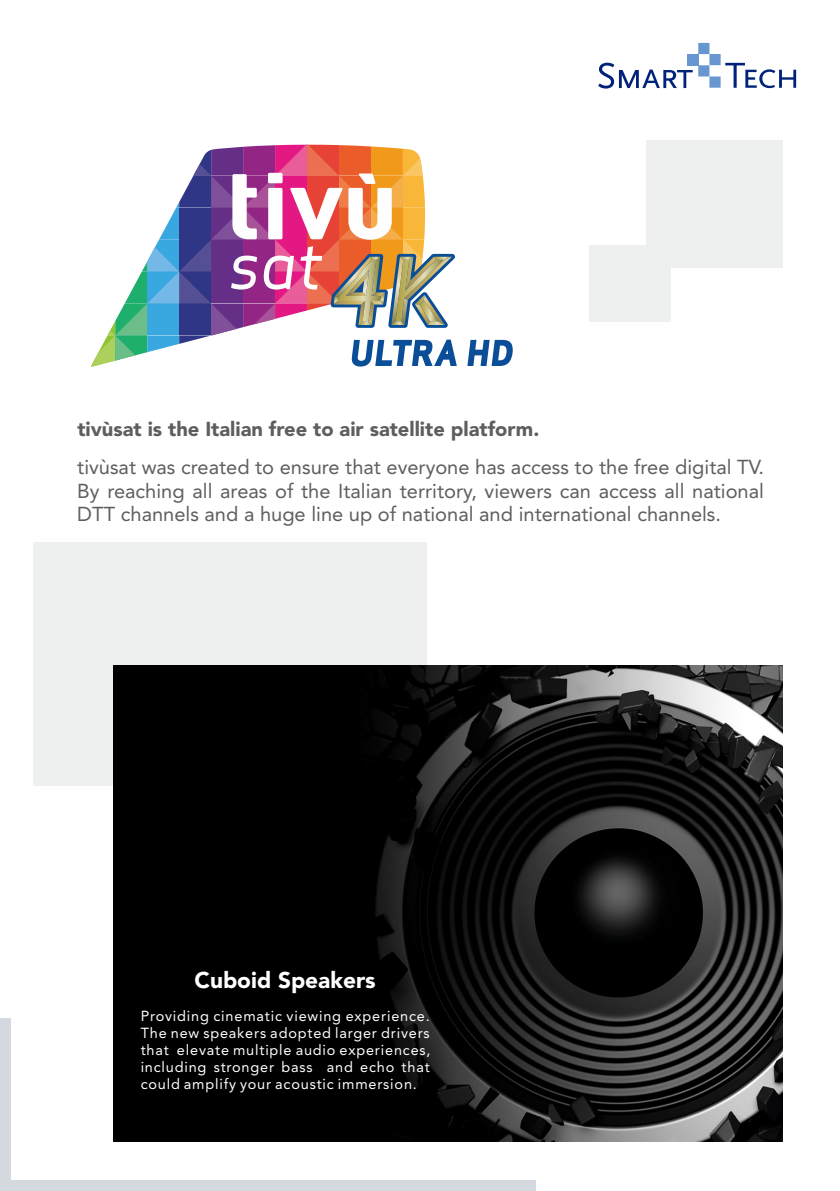
<style>
.page{position:relative;width:840px;height:1191px;background:#fff}
.page>*{position:absolute;margin:0;border:0;box-sizing:border-box;transform-origin:0 0}
.t1{font:900 22.6px "Avenir";color:#fff}
.t2{font:20px/23.4px "Avenir";color:#5f5d5d;text-align:justify}
.t3{font:900 20px "Avenir";color:#5f5d5d}
.t4{font:14.4px/17px "Avenir";letter-spacing:.055em;color:#fefefe;text-align:justify}
</style>
<div class="page">
<svg style="left:598px;top:63px;width:94px;height:26px"></svg>
<div style="left:686px;top:54px;width:11px;height:11px;background:#6796d0"></div>
<svg style="left:698px;top:43px;width:97px;height:45px"></svg>
<div style="left:0;top:1180px;width:535px;height:11px;background:#d4d8df"></div>
<div style="left:0;top:1019px;width:11px;height:172px;background:#d4d8df"></div>
<div style="left:33px;top:542px;width:394px;height:244px;background:#eef0ef"></div>
<svg style="left:467px;top:340px;width:46px;height:26px"></svg>
<svg style="left:91px;top:145px;width:365px;height:222px"></svg>
<div style="left:646px;top:140px;width:136px;height:127px;background:#eef0ef"></div>
<div style="left:588px;top:246px;width:82px;height:76px;background:#eef0ef"></div>
<img style="left:202px;top:665px;width:580px;height:476px">
<div style="left:113px;top:665px;width:89px;height:476px;background:#000"></div>
<p class="t3" style="left:77px;top:415px;width:463px">tivùsat is the Italian free to air satellite platform.</p>
<p class="t2" style="left:77px;top:457px;width:687px">tivùsat was created to ensure that everyone has access to the free digital TV.<br>By reaching all areas of the Italian territory, viewers can access all national DTT channels and a huge line up of national and international channels.</p>
<p class="t1" style="left:194px;top:965px;width:182px">Cuboid Speakers</p>
<p class="t4" style="left:141px;top:1008px;width:291px">Providing cinematic viewing experience.<br>The new speakers adopted larger drivers that elevate multiple audio experiences, including stronger bass and echo that could amplify your acoustic immersion.</p>
</div>
